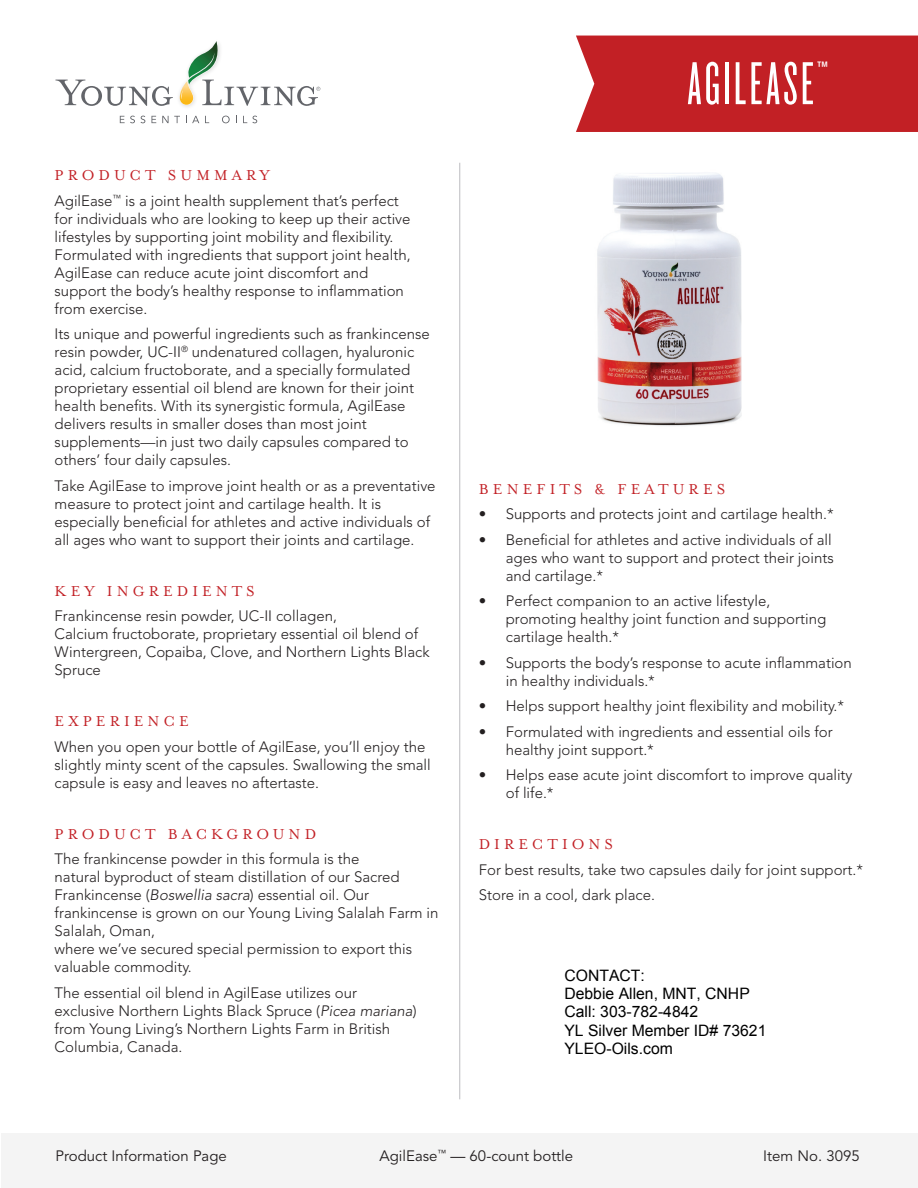
<style>
.page{position:relative;width:918px;height:1188px;background:#fff}
.page>*{position:absolute;margin:0;border:0;box-sizing:border-box;transform-origin:0 0}
.t1{font:63px "Knockout 26 Junior Flywght";letter-spacing:.05em;color:#fff}
.t2{font:16.5px "Mrs Eaves OT";letter-spacing:.25em;color:#c22025}
.t3{font:15.75px/18.1px "Arial";color:#000}
.t4{font:300 15px/18px "Avenir LT Std";color:#231f20}
.t5{font:15px "Avenir LT Std";color:#231f20}
.s1{font-style:italic}
</style>
<div class="page">
<div style="left:1px;top:1133px;width:917px;height:55px;background:#f4f4f4"></div>
<svg style="left:120px;top:116px;width:15px;height:7px"></svg>
<svg style="left:141px;top:116px;width:4px;height:7px"></svg>
<svg style="left:151px;top:116px;width:5px;height:7px"></svg>
<svg style="left:162px;top:116px;width:18px;height:7px"></svg>
<svg style="left:186px;top:116px;width:13px;height:7px"></svg>
<svg style="left:222px;top:116px;width:8px;height:7px"></svg>
<svg style="left:243px;top:116px;width:14px;height:7px"></svg>
<svg style="left:56px;top:41px;width:264px;height:65px"></svg>
<div style="left:576px;top:36px;width:342px;height:96px;background:#c22025"></div>
<hr style="left:459px;top:163px;width:1px;height:936px;background:#bcbdc0">
<img style="left:597px;top:173px;width:145px;height:253px">
<p class="t2" style="left:55px;top:166px;width:217px">PRODUCT SUMMARY</p>
<p class="t4" style="left:55px;top:192px;width:357px">AgilEase<sup>™</sup> is a joint health supplement that’s perfect for individuals who are looking to keep up their active lifestyles by supporting joint mobility and flexibility.<br>Formulated with ingredients that support joint health, AgilEase can reduce acute joint discomfort and support the body’s healthy response to inflammation from exercise.</p>
<p class="t4" style="left:55px;top:325px;width:377px">Its unique and powerful ingredients such as frankincense resin powder, UC-II<sup>®</sup> undenatured collagen, hyaluronic acid, calcium fructoborate, and a specially formulated proprietary essential oil blend are known for their joint health benefits. With its synergistic formula, AgilEase delivers results in smaller doses than most joint supplements—in just two daily capsules compared to others’ four daily capsules.</p>
<p class="t4" style="left:55px;top:477px;width:383px">Take AgilEase to improve joint health or as a preventative measure to protect joint and cartilage health. It is especially beneficial for athletes and active individuals of all ages who want to support their joints and cartilage.</p>
<p class="t2" style="left:55px;top:582px;width:202px">KEY INGREDIENTS</p>
<p class="t4" style="left:55px;top:607px;width:376px">Frankincense resin powder, UC-II collagen,<br>Calcium fructoborate, proprietary essential oil blend of Wintergreen, Copaiba, Clove, and Northern Lights Black Spruce</p>
<p class="t2" style="left:55px;top:712px;width:136px">EXPERIENCE</p>
<p class="t4" style="left:55px;top:738px;width:378px">When you open your bottle of AgilEase, you’ll enjoy the slightly minty scent of the capsules. Swallowing the small capsule is easy and leaves no aftertaste.</p>
<p class="t2" style="left:55px;top:825px;width:263px">PRODUCT BACKGROUND</p>
<p class="t4" style="left:55px;top:850px;width:385px">The frankincense powder in this formula is the<br>natural byproduct of steam distillation of our Sacred Frankincense (<span class="s1">Boswellia sacra</span>) essential oil. Our frankincense is grown on our Young Living Salalah Farm in Salalah, Oman,<br>where we’ve secured special permission to export this valuable commodity.</p>
<p class="t4" style="left:55px;top:984px;width:364px">The essential oil blend in AgilEase utilizes our exclusive Northern Lights Black Spruce (<span class="s1">Picea mariana</span>) from Young Living’s Northern Lights Farm in British Columbia, Canada.</p>
<p class="t1" style="left:687px;top:48px;width:142px">AGILEASE<sup>™</sup></p>
<p class="t2" style="left:479px;top:480px;width:248px">BENEFITS &amp; FEATURES</p>
<p class="t4" style="left:479px;top:505px;width:356px">• Supports and protects joint and cartilage health.*</p>
<p class="t4" style="left:506px;top:530px;width:329px;text-indent:-27px">• Beneficial for athletes and active individuals of all ages who want to support and protect their joints and cartilage.*</p>
<p class="t4" style="left:506px;top:592px;width:322px;text-indent:-27px">• Perfect companion to an active lifestyle, promoting healthy joint function and supporting cartilage health.*</p>
<p class="t4" style="left:506px;top:653px;width:348px;text-indent:-27px">• Supports the body’s response to acute inflammation in healthy individuals.*</p>
<p class="t4" style="left:479px;top:697px;width:367px">• Helps support healthy joint flexibility and mobility.*</p>
<p class="t4" style="left:506px;top:722px;width:329px;text-indent:-27px">• Formulated with ingredients and essential oils for healthy joint support.*</p>
<p class="t4" style="left:506px;top:766px;width:348px;text-indent:-27px">• Helps ease acute joint discomfort to improve quality of life.*</p>
<p class="t2" style="left:479px;top:835px;width:136px">DIRECTIONS</p>
<p class="t4" style="left:479px;top:860px;width:386px">For best results, take two capsules daily for joint support.*</p>
<p class="t4" style="left:479px;top:886px;width:178px">Store in a cool, dark place.</p>
<p class="t3" style="left:564px;top:967px;width:204px">CONTACT:<br>Debbie Allen, MNT, CNHP<br>Call: 303-782-4842<br>YL Silver Member ID# 73621<br>YLEO-Oils.com</p>
<p class="t5" style="left:56px;top:1148px;width:173px">Product Information Page</p>
<p class="t5" style="left:380px;top:1148px;width:195px">AgilEase<sup>™</sup> — 60-count bottle</p>
<p class="t5" style="left:763px;top:1148px;width:98px">Item No. 3095</p>
</div>
